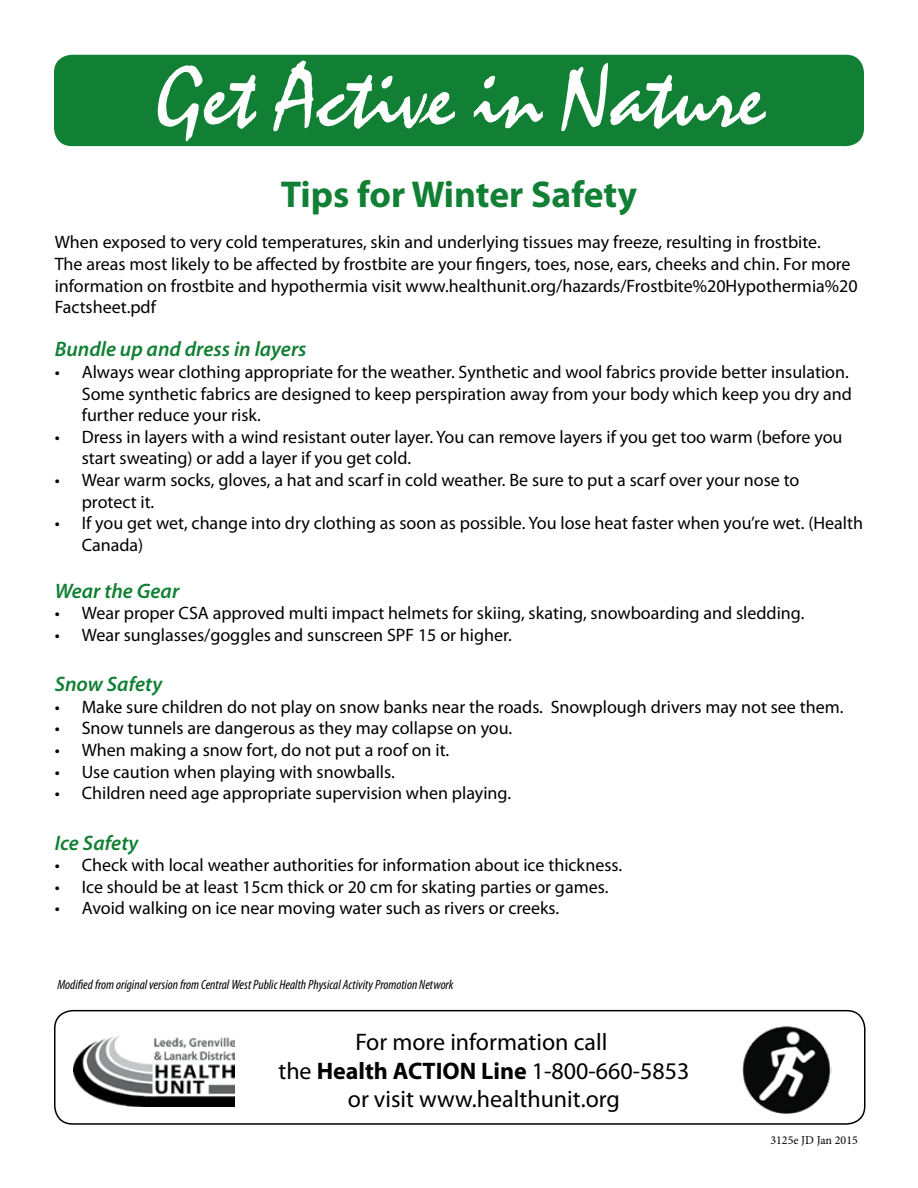
<style>
.page{position:relative;width:918px;height:1188px;background:#fff}
.page>*{position:absolute;margin:0;border:0;box-sizing:border-box;transform-origin:0 0}
.t1{font:87px "Mystical Plain";color:#fff}
.t2{font:700 37.5px "Myriad Pro";color:#118034}
.t3{font:24px/28.8px "Myriad Pro";color:#000;text-align:center}
.t4{font:italic 600 21px "Myriad Pro";color:#118034}
.t5{font:18px/21.6px "Myriad Pro";color:#000}
.t6{font:italic condensed 13.5px "Myriad Pro";color:#000}
.t7{font:12px "Minion Pro";color:#000}
.s1{font-weight:700}
</style>
<div class="page">
<div style="left:54px;top:55px;width:810px;height:91px;background:#118034;border-radius:18px"></div>
<img style="left:73px;top:1036px;width:162px;height:71px">
<img style="left:742px;top:1026px;width:90px;height:88px">
<div style="left:54px;top:1010px;width:812px;height:115px;border:2px solid #000;border-radius:18px"></div>
<h1 class="t1" style="left:157px;top:47px;width:610px">Get Active in Nature</h1>
<h2 class="t2" style="left:281px;top:170px;width:358px">Tips for Winter Safety</h2>
<p class="t5" style="left:55px;top:231px;width:804px">When exposed to very cold temperatures, skin and underlying tissues may freeze, resulting in frostbite.<br>The areas most likely to be affected by frostbite are your fingers, toes, nose, ears, cheeks and chin. For more information on frostbite and hypothermia visit www.healthunit.org/hazards/Frostbite%20Hypothermia%20<br>Factsheet.pdf</p>
<p class="t4" style="left:55px;top:336px;width:253px">Bundle up and dress in layers</p>
<p class="t5" style="left:82px;top:361px;width:772px;text-indent:-27px">• Always wear clothing appropriate for the weather. Synthetic and wool fabrics provide better insulation.<br>Some synthetic fabrics are designed to keep perspiration away from your body which keep you dry and further reduce your risk.</p>
<p class="t5" style="left:82px;top:426px;width:762px;text-indent:-27px">• Dress in layers with a wind resistant outer layer. You can remove layers if you get too warm (before you start sweating) or add a layer if you get cold.</p>
<p class="t5" style="left:82px;top:469px;width:719px;text-indent:-27px">• Wear warm socks, gloves, a hat and scarf in cold weather. Be sure to put a scarf over your nose to protect it.</p>
<p class="t5" style="left:82px;top:512px;width:783px;text-indent:-27px">• If you get wet, change into dry clothing as soon as possible. You lose heat faster when you’re wet. (Health<br>Canada)</p>
<p class="t4" style="left:55px;top:577px;width:126px">Wear the Gear</p>
<p class="t5" style="left:55px;top:602px;width:751px">• Wear proper CSA approved multi impact helmets for skiing, skating, snowboarding and sledding.</p>
<p class="t5" style="left:55px;top:624px;width:459px">• Wear sunglasses/goggles and sunscreen SPF 15 or higher.</p>
<p class="t4" style="left:55px;top:671px;width:109px">Snow Safety</p>
<p class="t5" style="left:55px;top:696px;width:790px">• Make sure children do not play on snow banks near the roads. Snowplough drivers may not see them.</p>
<p class="t5" style="left:55px;top:717px;width:459px">• Snow tunnels are dangerous as they may collapse on you.</p>
<p class="t5" style="left:55px;top:739px;width:396px">• When making a snow fort, do not put a roof on it.</p>
<p class="t5" style="left:55px;top:760px;width:342px">• Use caution when playing with snowballs.</p>
<p class="t5" style="left:55px;top:782px;width:458px">• Children need age appropriate supervision when playing.</p>
<p class="t4" style="left:55px;top:829px;width:85px">Ice Safety</p>
<p class="t5" style="left:55px;top:854px;width:569px">• Check with local weather authorities for information about ice thickness.</p>
<p class="t5" style="left:55px;top:876px;width:555px">• Ice should be at least 15cm thick or 20 cm for skating parties or games.</p>
<p class="t5" style="left:55px;top:897px;width:506px">• Avoid walking on ice near moving water such as rivers or creeks.</p>
<p class="t6" style="left:57px;top:976px;width:398px">Modified from original version from Central West Public Health Physical Activity Promotion Network</p>
<h3 class="t3" style="left:278px;top:1027px;width:413px">For more information call<br>the <span class="s1">Health ACTION Line</span> 1-800-660-5853 or visit www.healthunit.org</h3>
<p class="t7" style="left:770px;top:1132px;width:89px">3125e JD Jan 2015</p>
</div>
